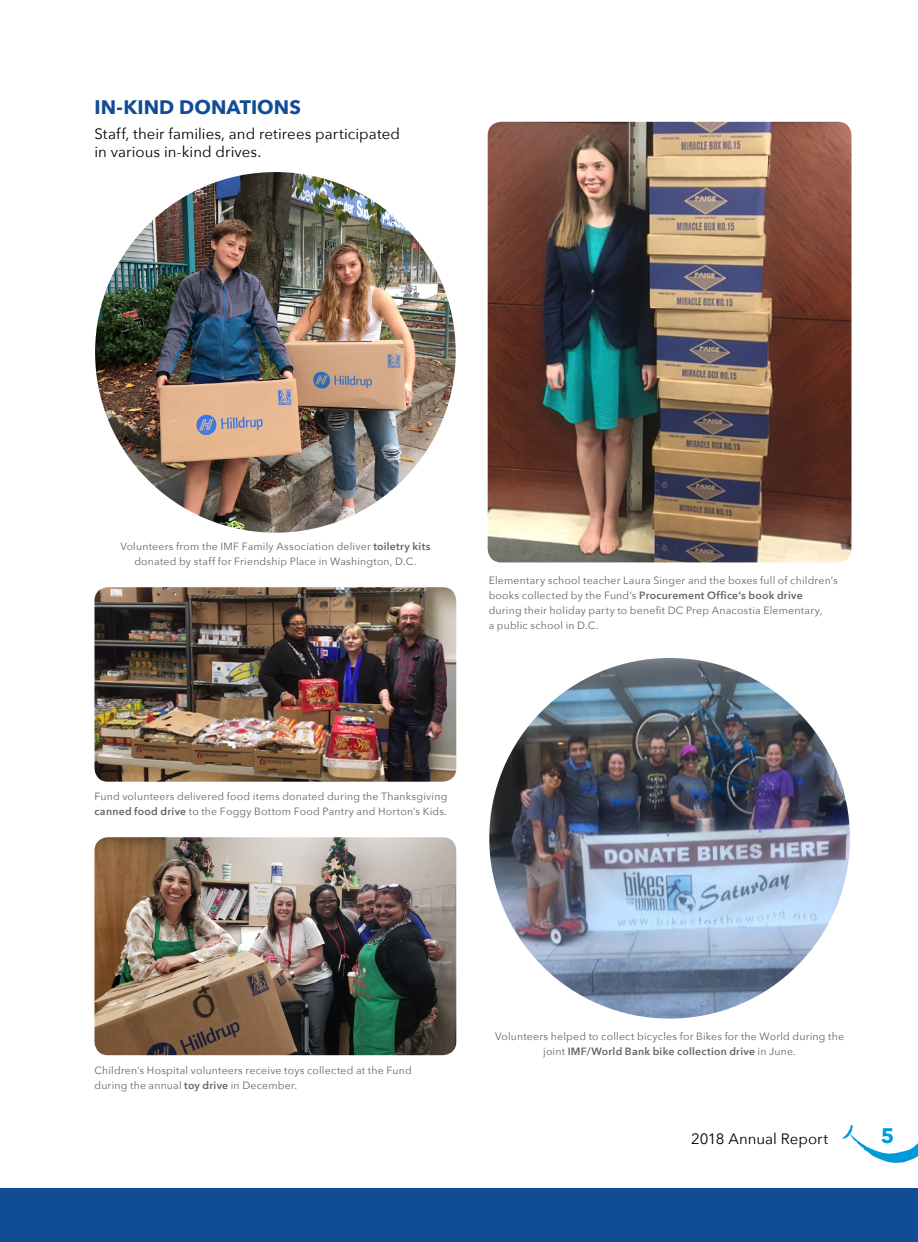
<style>
.page{position:relative;width:918px;height:1242px;background:#fff}
.page>*{position:absolute;margin:0;border:0;box-sizing:border-box;transform-origin:0 0}
.t1{font:700 21px "Avenir Next";color:#009ada}
.t2{font:700 19.5px "Avenir Next";letter-spacing:.005em;color:#114c96}
.t3{font:15px/18px "Avenir Next";letter-spacing:.005em;color:#000}
.t4{font:10.5px/15px "Avenir Next";letter-spacing:.02em;color:#636466}
.s1{font-weight:600}
</style>
<div class="page">
<svg style="left:842px;top:1125px;width:76px;height:38px"></svg>
<div style="left:0;top:1188px;width:918px;height:54px;background:#114c96"></div>
<img style="left:95px;top:172px;width:361px;height:361px;border-radius:180px">
<img style="left:94px;top:587px;width:362px;height:195px">
<img style="left:94px;top:837px;width:362px;height:218px">
<img style="left:488px;top:122px;width:364px;height:440px">
<img style="left:489px;top:658px;width:361px;height:361px;border-radius:180px">
<h2 class="t2" style="left:94px;top:90px;width:208px">IN-KIND DONATIONS</h2>
<h3 class="t3" style="left:94px;top:124px;width:307px">Staff, their families, and retirees participated in various in-kind drives.</h3>
<p class="t4" style="left:120px;top:539px;width:312px;text-align:center">Volunteers from the IMF Family Association deliver <span class="s1">toiletry kits </span>donated by staff for Friendship Place in Washington, D.C.</p>
<p class="t4" style="left:489px;top:573px;width:351px">Elementary school teacher Laura Singer and the boxes full of children’s books collected by the Fund’s <span class="s1">Procurement Office’s book drive </span>during their holiday party to benefit DC Prep Anacostia Elementary,<br>a public school in D.C.</p>
<p class="t4" style="left:94px;top:789px;width:354px">Fund volunteers delivered food items donated during the Thanksgiving <span class="s1">canned food drive</span> to the Foggy Bottom Food Pantry and Horton’s Kids.</p>
<p class="t4" style="left:94px;top:1062px;width:319px">Children’s Hospital volunteers receive toys collected at the Fund during the annual <span class="s1">toy drive</span> in December.</p>
<p class="t4" style="left:495px;top:1029px;width:351px;text-align:center">Volunteers helped to collect bicycles for Bikes for the World during the joint <span class="s1">IMF/World Bank bike collection drive</span> in June.</p>
<h3 class="t3" style="left:691px;top:1129px;width:139px">2018 Annual Report</h3>
<h1 class="t1" style="left:881px;top:1118px;width:15px">5</h1>
</div>
